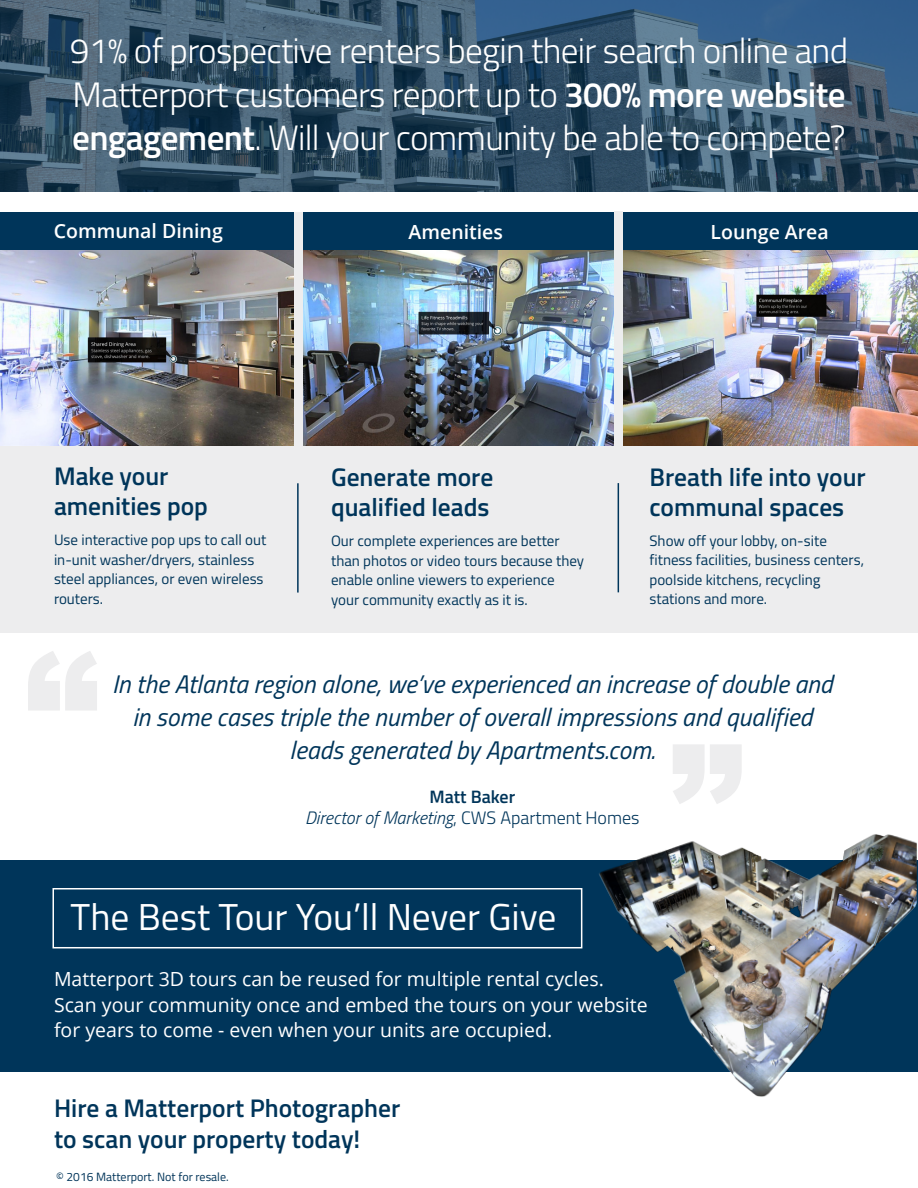
<style>
.page{position:relative;width:918px;height:1188px;background:#fff}
.page>*{position:absolute;margin:0;border:0;box-sizing:border-box;transform-origin:0 0}
.t1{font:37.5px "Titillium";color:#fff}
.t2{font:300 35.25px/43.5px "Titillium";letter-spacing:-.02em;color:#fff;text-align:justify}
.t3{font:italic 25.5px/33px "Titillium";color:#00355a;text-align:center}
.t4{font:600 25.5px/30px "Titillium";color:#00355a}
.t5{font:19.5px/25.5px "Open Sans";color:#fff}
.t6{font:600 19.5px "Open Sans";color:#fff}
.t7{font:italic 300 18px/21px "Titillium";color:#00355a;text-align:center}
.t8{font:15px/19.5px "Titillium";color:#00355a}
.t9{font:12px "Titillium Web";color:#003459}
.s1{font-weight:600}
.s2{font-weight:600;font-style:normal}
.s3{font-style:normal}
</style>
<div class="page">
<div style="left:0;top:212px;width:918px;height:421px;background:#ededee"></div>
<svg style="left:0;top:0;width:918px;height:192px;background:#35536b"></svg>
<img style="left:0;top:250px;width:294px;height:195px">
<img style="left:303px;top:250px;width:311px;height:195px">
<img style="left:623px;top:250px;width:295px;height:195px">
<div style="left:0;top:212px;width:918px;height:38px;background:#00355a"></div>
<div style="left:295px;top:212px;width:8px;height:236px;background:#ededee"></div>
<div style="left:615px;top:212px;width:8px;height:234px;background:#ededee"></div>
<hr style="left:297px;top:483px;width:2px;height:110px;background:#00355a">
<hr style="left:618px;top:483px;width:1px;height:109px;background:#00355a">
<div style="left:0;top:860px;width:918px;height:212px;background:#00355a"></div>
<div style="left:52px;top:888px;width:530px;height:60px;border:2px solid #fff"></div>
<img style="left:576px;top:834px;width:341px;height:263px">
<svg style="left:848px;top:1067px;width:19px;height:5px"></svg>
<h2 class="t2" style="left:70px;top:28px;width:780px">91% of prospective renters begin their search online and Matterport customers report up to <span class="s1">300% more website engagement</span>. Will your community be able to compete?</h2>
<h3 class="t6" style="left:54px;top:218px;width:170px">Communal Dining</h3>
<h3 class="t6" style="left:409px;top:218px;width:96px">Amenities</h3>
<h3 class="t6" style="left:711px;top:218px;width:120px">Lounge Area</h3>
<h3 class="t4" style="left:54px;top:460px;width:156px">Make your amenities pop</h3>
<p class="t8" style="left:54px;top:530px;width:214px">Use interactive pop ups to call out in-unit washer/dryers, stainless steel appliances, or even wireless routers.</p>
<h3 class="t4" style="left:331px;top:461px;width:164px">Generate more qualified leads</h3>
<p class="t8" style="left:331px;top:530px;width:255px">Our complete experiences are better than photos or video tours because they enable online viewers to experience your community exactly as it is.</p>
<h3 class="t4" style="left:650px;top:460px;width:218px">Breath life into your communal spaces</h3>
<p class="t8" style="left:649px;top:530px;width:216px">Show off your lobby, on-site fitness facilities, business centers, poolside kitchens, recycling stations and more.</p>
<h3 class="t3" style="left:112px;top:667px;width:722px">In the Atlanta region alone, we’ve experienced an increase of double and in some cases triple the number of overall impressions and qualified leads generated by Apartments.com.</h3>
<p class="t7" style="left:305px;top:785px;width:336px"><span class="s2">Matt Baker<br></span>Director of Marketing<span class="s3">, CWS Apartment Homes</span></p>
<h1 class="t1" style="left:71px;top:890px;width:487px">The Best Tour You’ll Never Give</h1>
<h3 class="t5" style="left:54px;top:966px;width:595px">Matterport 3D tours can be reused for multiple rental cycles.<br>Scan your community once and embed the tours on your website for years to come - even when your units are occupied.</h3>
<h3 class="t4" style="left:54px;top:1092px;width:348px;line-height:30.6px">Hire a Matterport Photographer to scan your property today!</h3>
<p class="t9" style="left:56px;top:1168px;width:174px">© 2016 Matterport. Not for resale.</p>
</div>
